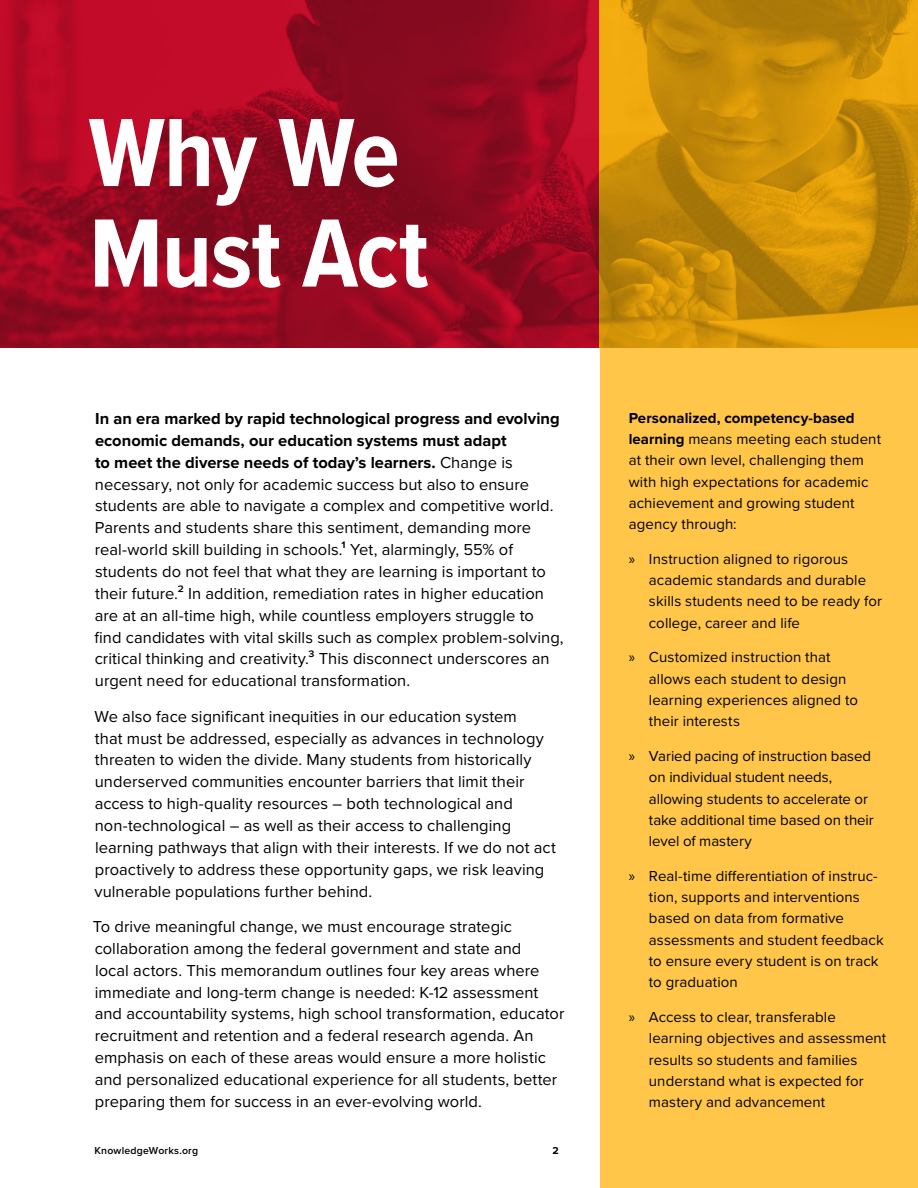
<style>
.page{position:relative;width:918px;height:1188px;background:#fff}
.page>*{position:absolute;margin:0;border:0;box-sizing:border-box;transform-origin:0 0}
.t1{font:700 100.5px/100.5px "Proxima Nova Cond";letter-spacing:-.01em;color:#fff}
.t2{font:16.5px/21.9px "Proxima Nova";letter-spacing:.005em;color:#000}
.t3{font:15px/21.3px "Proxima Nova";letter-spacing:.005em;color:#000}
.t4{font:600 10.5px "Proxima Nova";letter-spacing:.02em;color:#000}
.t5{font:700 10.5px "Proxima Nova";color:#000}
.s1{font-weight:700}
.s2{font-weight:600}
.s3{font-family:"Myriad Pro"}
</style>
<div class="page">
<div style="left:600px;top:348px;width:318px;height:840px;background:#ffc649"></div>
<img style="left:0;top:0;width:600px;height:348px">
<svg style="left:600px;top:0;width:318px;height:348px;background:#ca8e08"></svg>
<h2 class="t1" style="left:88px;top:100px;width:342px">Why We<br>Must Act</h2>
<p class="t2" style="left:94px;top:407px;width:471px"><span class="s1">In an era marked by rapid technological progress and evolving economic demands, our education systems must adapt<br>to meet the diverse needs of today’s learners.</span> Change is necessary, not only for academic success but also to ensure students are able to navigate a complex and competitive world.<br>Parents and students share this sentiment, demanding more real-world skill building in schools.<span class="s2">1</span> Yet, alarmingly, 55% of students do not feel that what they are learning is important to their future.<span class="s2">2</span> In addition, remediation rates in higher education are at an all-time high, while countless employers struggle to find candidates with vital skills such as complex problem-solving, critical thinking and creativity.<span class="s2">3</span> This disconnect underscores an urgent need for educational transformation.</p>
<p class="t2" style="left:94px;top:705px;width:463px">We also face significant inequities in our education system<br>that must be addressed, especially as advances in technology threaten to widen the divide. Many students from historically underserved communities encounter barriers that limit their access to high-quality resources – both technological and non-technological – as well as their access to challenging learning pathways that align with their interests. If we do not act proactively to address these opportunity gaps, we risk leaving vulnerable populations further behind.</p>
<p class="t2" style="left:93px;top:915px;width:473px">To drive meaningful change, we must encourage strategic collaboration among the federal government and state and<br>local actors. This memorandum outlines four key areas where immediate and long-term change is needed: K-12 assessment and accountability systems, high school transformation, educator recruitment and retention and a federal research agenda. An emphasis on each of these areas would ensure a more holistic and personalized educational experience for all students, better preparing them for success in an ever-evolving world.</p>
<p class="t4" style="left:95px;top:1143px;width:105px">KnowledgeWorks.org</p>
<p class="t5" style="left:553px;top:1143px;width:8px">2</p>
<p class="t3" style="left:629px;top:406px;width:254px"><span class="s1">Personalized, competency-based learning</span> means meeting each student at their own level, challenging them with high expectations for academic achievement and growing student agency through:</p>
<p class="t3" style="left:649px;top:548px;width:235px;text-indent:-20px"><span class="s3">»</span> Instruction aligned to rigorous academic standards and durable skills students need to be ready for college, career and life</p>
<p class="t3" style="left:649px;top:646px;width:211px;text-indent:-20px"><span class="s3">»</span> Customized instruction that allows each student to design learning experiences aligned to their interests</p>
<p class="t3" style="left:649px;top:745px;width:226px;text-indent:-20px"><span class="s3">»</span> Varied pacing of instruction based on individual student needs, allowing students to accelerate or take additional time based on their level of mastery</p>
<p class="t3" style="left:649px;top:865px;width:236px;text-indent:-20px"><span class="s3">»</span> Real-time differentiation of instruc&shy;tion, supports and interventions based on data from formative assessments and student feedback to ensure every student is on track to graduation</p>
<p class="t3" style="left:649px;top:1006px;width:239px;text-indent:-20px"><span class="s3">»</span> Access to clear, transferable learning objectives and assessment results so students and families understand what is expected for mastery and advancement</p>
</div>
